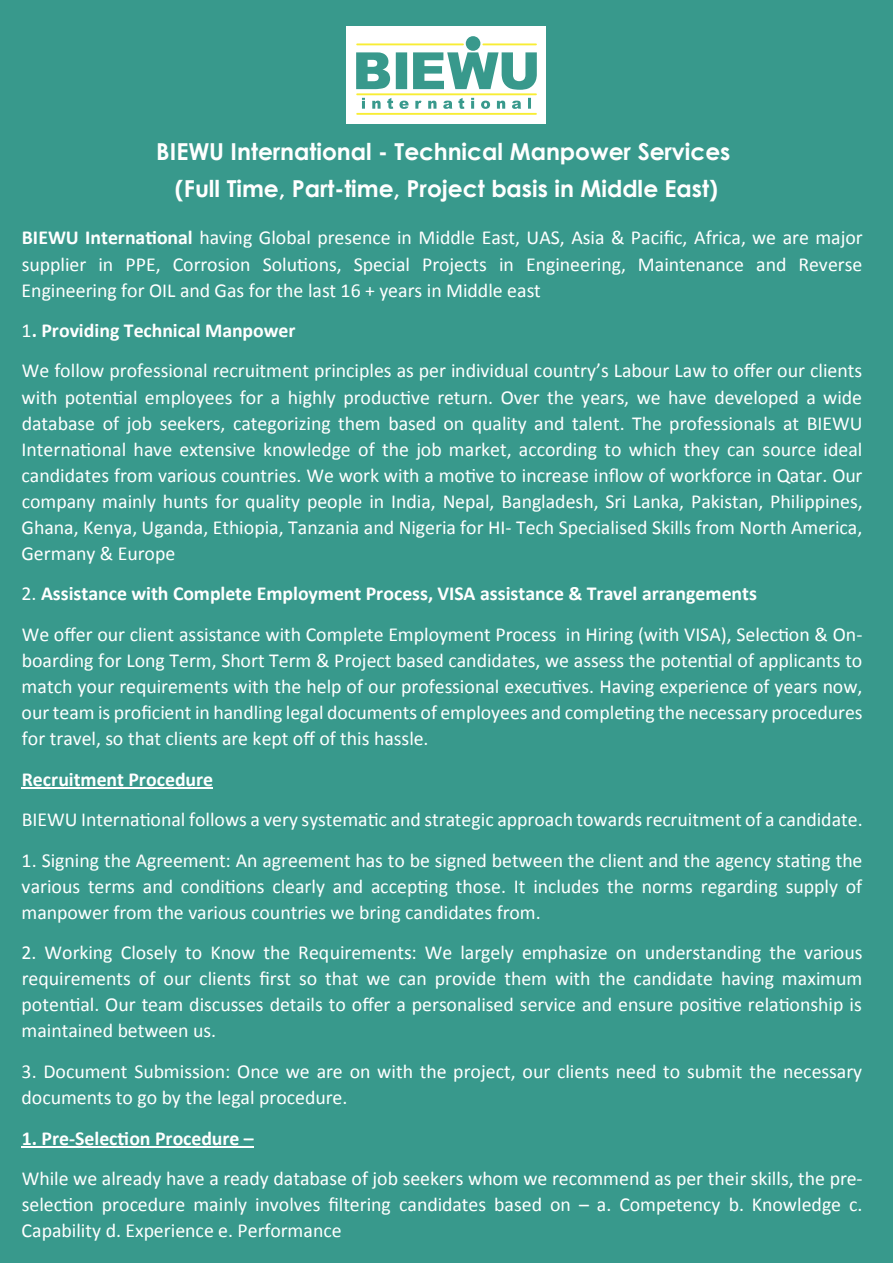
<style>
.page{position:relative;width:893px;height:1263px;background:#38998c}
.page>*{position:absolute;margin:0;border:0;box-sizing:border-box;transform-origin:0 0}
.t1{font:700 23.4px/36.9px "Century Gothic";letter-spacing:-.005em;color:#fff;text-align:center}
.t2{font:19.8px/26.1px "Calibri";color:#fff;text-align:justify}
.t3{font:700 19.8px "Calibri";color:#fff}
.s1{font-weight:700}
</style>
<div class="page">
<hr style="left:22px;top:787px;width:191px;height:2px;background:#fff">
<hr style="left:22px;top:1146px;width:232px;height:2px;background:#fff">
<div style="left:347px;top:27px;width:199px;height:97px;background:#fff"></div>
<svg style="left:362px;top:98px;width:169px;height:11px"></svg>
<svg style="left:356px;top:52px;width:181px;height:38px"></svg>
<div style="left:466px;top:36px;width:14px;height:15px;background:#38998c;border-radius:50%"></div>
<hr style="left:356px;top:43px;width:108px;height:2px;background:#f8ed35">
<hr style="left:482px;top:43px;width:55px;height:2px;background:#f8ed35">
<hr style="left:356px;top:93px;width:181px;height:2px;background:#f8ed35">
<hr style="left:356px;top:113px;width:181px;height:2px;background:#f8ed35">
<p class="t1" style="left:156px;top:136px;width:576px">BIEWU International - Technical Manpower Services (Full Time, Part-time, Project basis in Middle East)</p>
<p class="t2" style="left:22px;top:226px;width:843px"><span class="s1">BIEWU Internaional</span> having Global presence in Middle East, UAS, Asia &amp; Pacific, Africa, we are major supplier in PPE, Corrosion Soluions, Special Projects in Engineering, Maintenance and Reverse Engineering for OIL and Gas for the last 16 + years in Middle east</p>
<p class="t2" style="left:22px;top:312px;width:842px;line-height:40.3px">1<span class="s1">. Providing Technical Manpower<br></span>We follow professional recruitment principles as per individual country’s Labour Law to offer our clients</p>
<p class="t2" style="left:21px;top:385px;width:843px">with potenial employees for a highly producive return. Over the years, we have developed a wide database of job seekers, categorizing them based on quality and talent. The professionals at BIEWU Internaional have extensive knowledge of the job market, according to which they can source ideal candidates from various countries. We work with a moive to increase inflow of workforce in Qatar. Our company mainly hunts for quality people in India, Nepal, Bangladesh, Sri Lanka, Pakistan, Philippines, Ghana, Kenya, Uganda, Ethiopia, Tanzania and Nigeria for HI- Tech Specialised Skills from North America, Germany &amp; Europe</p>
<p class="t2" style="left:21px;top:575px;width:842px;line-height:40.3px">2. <span class="s1">Assistance with Complete Employment Process, VISA assistance &amp; Travel arrangements<br></span>We offer our client assistance with Complete Employment Process in Hiring (with VISA), Selecion &amp; On-</p>
<p class="t2" style="left:22px;top:649px;width:842px">boarding for Long Term, Short Term &amp; Project based candidates, we assess the potenial of applicants to match your requirements with the help of our professional execuives. Having experience of years now, our team is proficient in handling legal documents of employees and compleing the necessary procedures for travel, so that clients are kept off of this hassle.</p>
<p class="t3" style="left:22px;top:772px;width:193px">Recruitment Procedure</p>
<p class="t2" style="left:22px;top:808px;width:842px">BIEWU Internaional follows a very systemaic and strategic approach towards recruitment of a candidate.</p>
<p class="t2" style="left:21px;top:848px;width:842px">1. Signing the Agreement: An agreement has to be signed between the client and the agency staing the various terms and condiions clearly and acceping those. It includes the norms regarding supply of manpower from the various countries we bring candidates from.</p>
<p class="t2" style="left:21px;top:941px;width:843px">2. Working Closely to Know the Requirements: We largely emphasize on understanding the various requirements of our clients first so that we can provide them with the candidate having maximum potenial. Our team discusses details to offer a personalised service and ensure posiive relaionship is maintained between us.</p>
<p class="t2" style="left:21px;top:1060px;width:842px">3. Document Submission: Once we are on with the project, our clients need to submit the necessary documents to go by the legal procedure.</p>
<p class="t3" style="left:22px;top:1131px;width:234px">1. Pre-Selecion Procedure –</p>
<p class="t2" style="left:22px;top:1167px;width:842px">While we already have a ready database of job seekers whom we recommend as per their skills, the pre&shy;selecion procedure mainly involves filtering candidates based on – a. Competency b. Knowledge c.<br>Capability d. Experience e. Performance</p>
</div>
